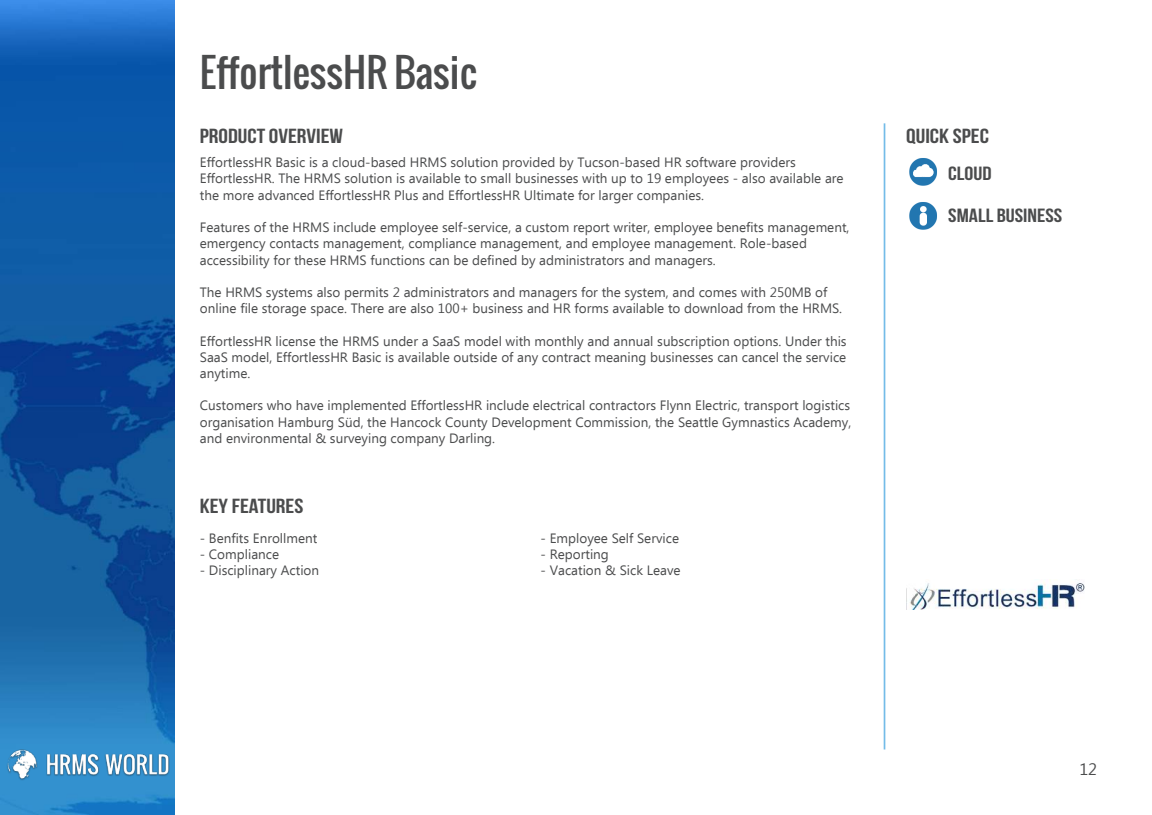
<style>
.page{position:relative;width:1152px;height:815px;background:#fff}
.page>*{position:absolute;margin:0;border:0;box-sizing:border-box;transform-origin:0 0}
.t1{font:39px "Oswald";color:#4b4c4d}
.t2{font:20.4px "Bebas Neue";color:#4b4c4d;scale:1.18 1}
.t3{font:19.2px "Bebas Neue";color:#4b4c4d;scale:1.18 1}
.t4{font:16.5px "Ebrima";color:#4b4c4d}
.t5{font:13.5px/16.2px "Ebrima";color:#4b4c4d}
</style>
<div class="page">
<img style="left:0;top:0;width:174px;height:815px">
<img style="left:7px;top:749px;width:162px;height:31px">
<hr style="left:884px;top:123px;width:1px;height:626px;background:#74bce8">
<img style="left:909px;top:202px;width:28px;height:28px">
<img style="left:909px;top:158px;width:28px;height:28px">
<img style="left:906px;top:579px;width:179px;height:30px">
<h1 class="t1" style="left:200px;top:43px;width:278px">EffortlessHR Basic</h1>
<h2 class="t2" style="left:200px;top:124px;width:123px">PRODUCT OVERVIEW</h2>
<p class="t5" style="left:200px;top:155px;width:645px">EffortlessHR Basic is a cloud-based HRMS solution provided by Tucson-based HR software providers<br>EffortlessHR. The HRMS solution is available to small businesses with up to 19 employees - also available are the more advanced EffortlessHR Plus and EffortlessHR Ultimate for larger companies.</p>
<p class="t5" style="left:200px;top:220px;width:651px">Features of the HRMS include employee self-service, a custom report writer, employee benefits management, emergency contacts management, compliance management, and employee management. Role-based accessibility for these HRMS functions can be defined by administrators and managers.</p>
<p class="t5" style="left:200px;top:285px;width:644px">The HRMS systems also permits 2 administrators and managers for the system, and comes with 250MB of online file storage space. There are also 100+ business and HR forms available to download from the HRMS.</p>
<p class="t5" style="left:200px;top:333px;width:648px;text-align:justify">EffortlessHR license the HRMS under a SaaS model with monthly and annual subscription options. Under this SaaS model, EffortlessHR Basic is available outside of any contract meaning businesses can cancel the service anytime.</p>
<p class="t5" style="left:200px;top:398px;width:653px;text-align:justify">Customers who have implemented EffortlessHR include electrical contractors Flynn Electric, transport logistics organisation Hamburg Süd, the Hancock County Development Commission, the Seattle Gymnastics Academy, and environmental &amp; surveying company Darling.</p>
<h2 class="t2" style="left:200px;top:495px;width:89px">KEY FEATURES</h2>
<p class="t5" style="left:200px;top:531px;width:119px">- Benfits Enrollment</p>
<p class="t5" style="left:200px;top:547px;width:81px">- Compliance</p>
<p class="t5" style="left:200px;top:563px;width:121px">- Disciplinary Action</p>
<p class="t5" style="left:541px;top:531px;width:140px">- Employee Self Service</p>
<p class="t5" style="left:541px;top:547px;width:70px">- Reporting</p>
<p class="t5" style="left:541px;top:563px;width:141px">- Vacation &amp; Sick Leave</p>
<h2 class="t2" style="left:906px;top:124px;width:72px">QUICK SPEC</h2>
<h3 class="t3" style="left:948px;top:162px;width:38px">CLOUD</h3>
<h3 class="t3" style="left:948px;top:205px;width:98px">SMALL BUSINESS</h3>
<p class="t4" style="left:1079px;top:757px;width:19px">12</p>
</div>
